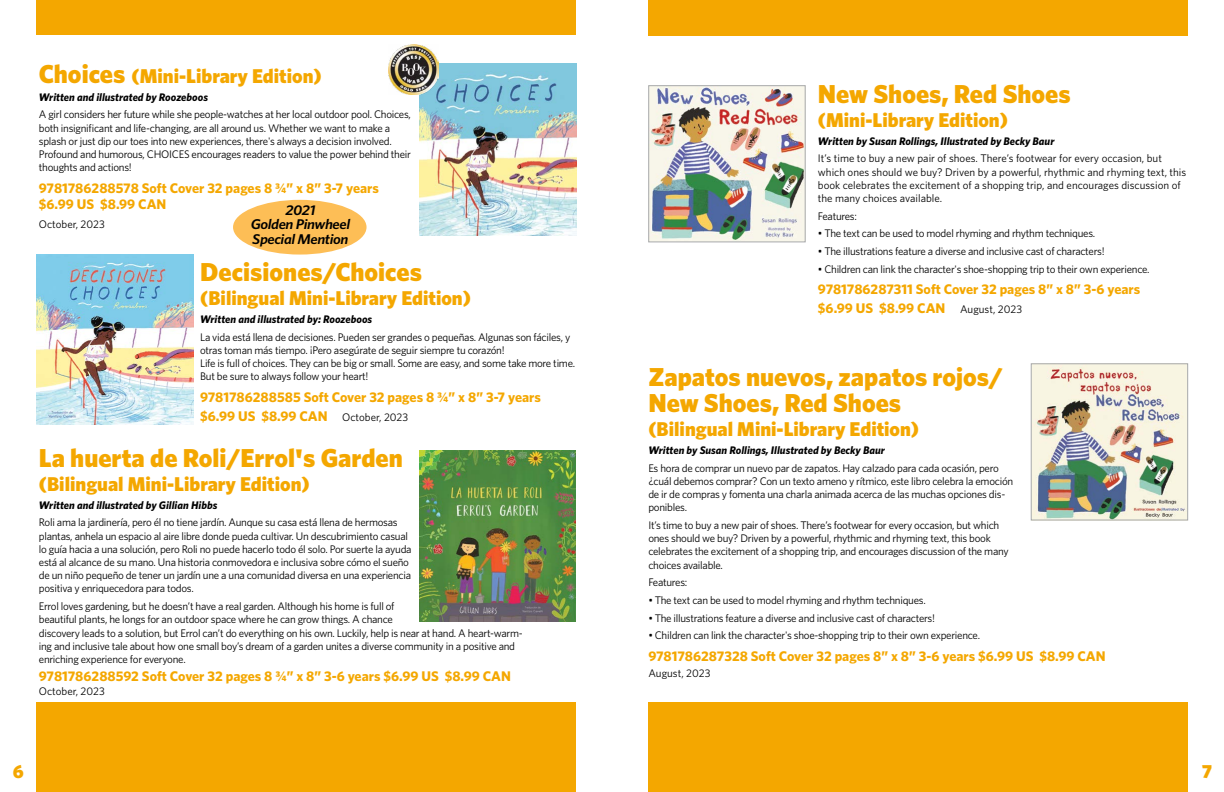
<style>
.page{position:relative;width:1224px;height:792px;background:#fff}
.page>*{position:absolute;margin:0;border:0;box-sizing:border-box;transform-origin:0 0}
.t1{font:900 26px/26px "Whitney";color:#f4a700}
.t2{font:900 20px "Whitney";color:#f4a700}
.t3{font:900 19px "Whitney";color:#f4a700}
.t4{font:italic 600 14.1px/14.3px "Whitney";letter-spacing:-.025em;color:#000;text-align:center;scale:1.1 1}
.t5{font:700 14px/19px "Whitney";color:#f4a700}
.t6{font:11px/13.2px "Whitney";letter-spacing:-.025em;color:#000}
.t7{font:11px/13.2px "Whitney";color:#000}
.t8{font:italic 700 11px "Whitney";color:#000}
.s1{font-size:26px}
.s2{font-weight:400;font-size:11px;color:#000}
</style>
<div class="page">
<div style="left:36px;top:0;width:540px;height:35px;background:#f4a700"></div>
<div style="left:36px;top:702px;width:540px;height:90px;background:#f4a700"></div>
<div style="left:648px;top:0;width:540px;height:35px;background:#f4a700"></div>
<div style="left:648px;top:702px;width:540px;height:90px;background:#f4a700"></div>
<div style="left:233px;top:200px;width:134px;height:55px;background:#fdbe56;border-radius:50%"></div>
<img style="left:420px;top:63px;width:156px;height:172px">
<img style="left:651px;top:88px;width:152px;height:152px">
<div style="left:649px;top:86px;width:156px;height:156px;border:1px solid #a7a9ac"></div>
<img style="left:1033px;top:366px;width:153px;height:152px">
<div style="left:1031px;top:364px;width:157px;height:156px;border:1px solid #a7a9ac"></div>
<img style="left:37px;top:254px;width:156px;height:171px">
<img style="left:419px;top:451px;width:157px;height:170px">
<img style="left:388px;top:45px;width:50px;height:49px">
<h2 class="t2" style="left:39px;top:63px;width:284px"><span class="s1">Choices</span> (Mini-Library Edition)</h2>
<p class="t8" style="left:39px;top:90px;width:171px">Written and illustrated by Roozeboos</p>
<p class="t6" style="left:39px;top:108px;width:374px">A girl considers her future while she people-watches at her local outdoor pool. Choices, both insignificant and life-changing, are all around us. Whether we want to make a splash or just dip our toes into new experiences, there's always a decision involved.<br>Profound and humorous, CHOICES encourages readers to value the power behind their thoughts and actions!</p>
<p class="t5" style="left:39px;top:179px;width:342px;line-height:16.8px">9781786288578 Soft Cover 32 pages 8 ¾” x 8” 3-7 years $6.99 US $8.99 CAN</p>
<p class="t7" style="left:39px;top:218px;width:67px">October, 2023</p>
<p class="t4" style="left:251px;top:203px;width:92px">2021<br>Golden Pinwheel<br>Special Mention</p>
<h1 class="t1" style="left:200px;top:259px;width:223px">Decisiones/Choices</h1>
<h2 class="t2" style="left:200px;top:285px;width:272px">(Bilingual Mini-Library Edition)</h2>
<p class="t8" style="left:200px;top:312px;width:174px">Written and illustrated by: Roozeboos</p>
<p class="t6" style="left:200px;top:330px;width:377px">La vida está llena de decisiones. Pueden ser grandes o pequeñas. Algunas son fáciles, y otras toman más tiempo. ¡Pero asegúrate de seguir siempre tu corazón!<br>Life is full of choices. They can be big or small. Some are easy, and some take more time.<br>But be sure to always follow your heart!</p>
<p class="t5" style="left:200px;top:387px;width:342px">9781786288585 Soft Cover 32 pages 8 ¾” x 8” 3-7 years $6.99 US $8.99 CAN <span class="s2">October, 2023</span></p>
<h1 class="t1" style="left:39px;top:444px;width:365px">La huerta de Roli/Errol's Garden</h1>
<h2 class="t2" style="left:39px;top:471px;width:272px">(Bilingual Mini-Library Edition)</h2>
<p class="t8" style="left:39px;top:498px;width:180px">Written and illustrated by Gillian Hibbs</p>
<p class="t6" style="left:39px;top:516px;width:374px">Roli ama la jardinería, pero él no tiene jardín. Aunque su casa está llena de hermosas plantas, anhela un espacio al aire libre donde pueda cultivar. Un descubrimiento casual lo guía hacia a una solución, pero Roli no puede hacerlo todo él solo. Por suerte la ayuda está al alcance de su mano. Una historia conmovedora e inclusiva sobre cómo el sueño de un niño pequeño de tener un jardín une a una comunidad diversa en una experiencia positiva y enriquecedora para todos.</p>
<p class="t6" style="left:39px;top:599px;width:486px">Errol loves gardening, but he doesn’t have a real garden. Although his home is full of<br>beautiful plants, he longs for an outdoor space where he can grow things. A chance<br>discovery leads to a solution, but Errol can’t do everything on his own. Luckily, help is near at hand. A heart-warm&shy;ing and inclusive tale about how one small boy’s dream of a garden unites a diverse community in a positive and enriching experience for everyone.</p>
<p class="t5" style="left:39px;top:667px;width:474px">9781786288592 Soft Cover 32 pages 8 ¾” x 8” 3-6 years $6.99 US $8.99 CAN</p>
<p class="t7" style="left:39px;top:685px;width:67px">October, 2023</p>
<h1 class="t1" style="left:818px;top:80px;width:254px">New Shoes, Red Shoes</h1>
<h2 class="t2" style="left:818px;top:107px;width:192px">(Mini-Library Edition)</h2>
<p class="t8" style="left:818px;top:133px;width:238px">Written by Susan Rollings, Illustrated by Becky Baur</p>
<p class="t7" style="left:818px;top:152px;width:370px">It’s time to buy a new pair of shoes. There’s footwear for every occasion, but which ones should we buy? Driven by a powerful, rhythmic and rhyming text, this book celebrates the excitement of a shopping trip, and encourages discussion of the many choices available.</p>
<p class="t6" style="left:818px;top:209px;width:41px">Features:</p>
<p class="t6" style="left:818px;top:227px;width:279px">• The text can be used to model rhyming and rhythm techniques.</p>
<p class="t6" style="left:818px;top:244px;width:288px">• The illustrations feature a diverse and inclusive cast of characters!</p>
<p class="t6" style="left:818px;top:262px;width:333px">• Children can link the character's shoe-shopping trip to their own experience.</p>
<p class="t5" style="left:818px;top:279px;width:324px">9781786287311 Soft Cover 32 pages 8” x 8” 3-6 years $6.99 US $8.99 CAN <span class="s2">August, 2023</span></p>
<h1 class="t1" style="left:648px;top:364px;width:356px">Zapatos nuevos, zapatos rojos/<br>New Shoes, Red Shoes</h1>
<h2 class="t2" style="left:648px;top:416px;width:272px">(Bilingual Mini-Library Edition)</h2>
<p class="t8" style="left:648px;top:443px;width:238px">Written by Susan Rollings, Illustrated by Becky Baur</p>
<p class="t6" style="left:648px;top:461px;width:366px">Es hora de comprar un nuevo par de zapatos. Hay calzado para cada ocasión, pero ¿cuál debemos comprar? Con un texto ameno y rítmico, este libro celebra la emoción de ir de compras y fomenta una charla animada acerca de las muchas opciones dis&shy;ponibles.</p>
<p class="t6" style="left:648px;top:518px;width:362px">It’s time to buy a new pair of shoes. There’s footwear for every occasion, but which ones should we buy? Driven by a powerful, rhythmic and rhyming text, this book celebrates the excitement of a shopping trip, and encourages discussion of the many choices available.</p>
<p class="t6" style="left:648px;top:576px;width:41px">Features:</p>
<p class="t6" style="left:648px;top:593px;width:279px">• The text can be used to model rhyming and rhythm techniques.</p>
<p class="t6" style="left:648px;top:611px;width:288px">• The illustrations feature a diverse and inclusive cast of characters!</p>
<p class="t6" style="left:648px;top:629px;width:333px">• Children can link the character's shoe-shopping trip to their own experience.</p>
<p class="t5" style="left:648px;top:646px;width:459px">9781786287328 Soft Cover 32 pages 8” x 8” 3-6 years $6.99 US $8.99 CAN</p>
<p class="t7" style="left:648px;top:667px;width:64px">August, 2023</p>
<h3 class="t3" style="left:13px;top:758px;width:13px">6</h3>
<h3 class="t3" style="left:1202px;top:758px;width:12px">7</h3>
</div>
